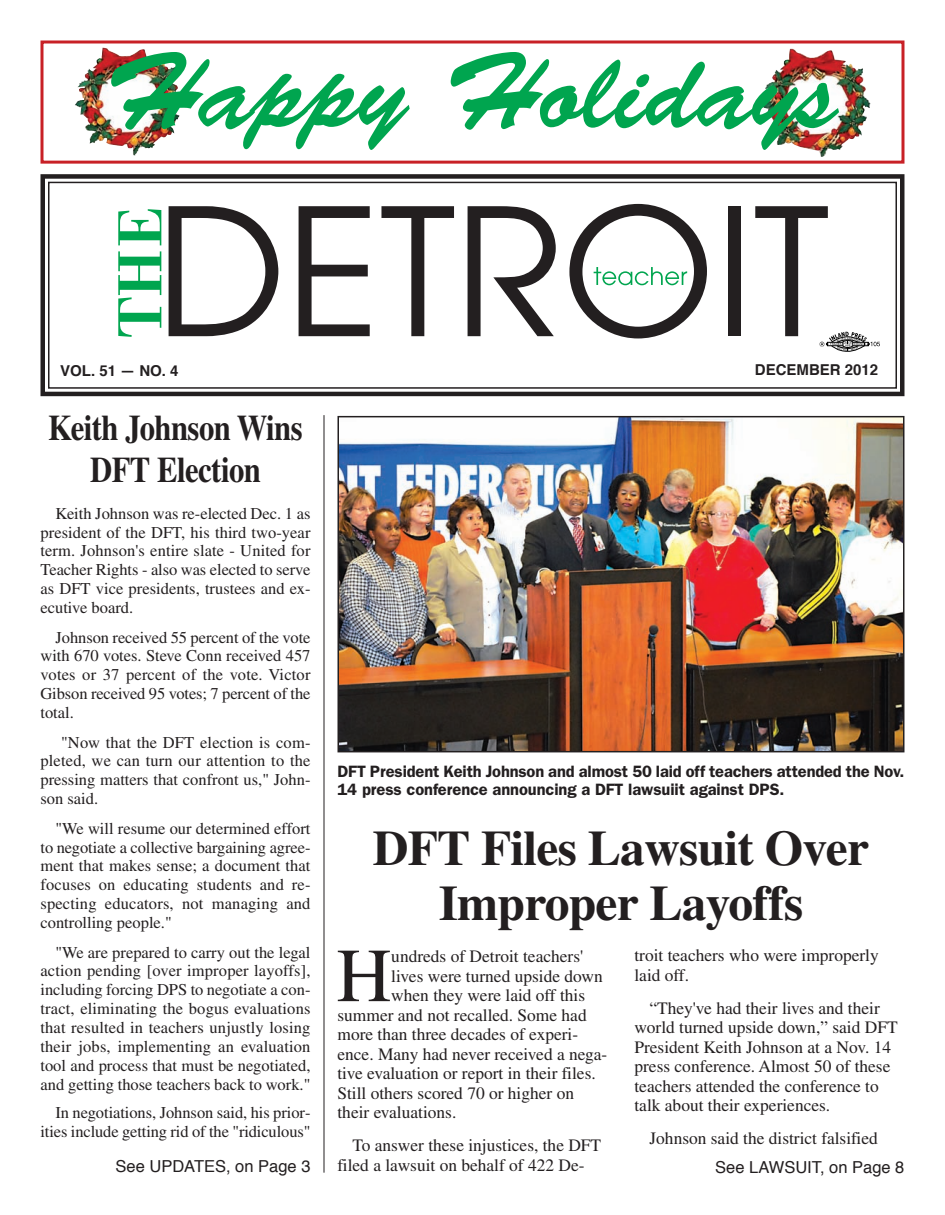
<style>
.page{position:relative;width:945px;height:1215px;background:#fff}
.page>*{position:absolute;margin:0;border:0;box-sizing:border-box;transform-origin:0 0}
.t1{font:108px "Brush Script";color:#00a54f}
.t2{font:76.2px "Times";color:#231f20}
.t3{font:700 49.5px/55.5px "Times";letter-spacing:-.015em;color:#231f20;text-align:center}
.t4{font:700 36px/42px "Times";letter-spacing:-.015em;color:#231f20;text-align:center;scale:.85 1}
.t5{font:17.4px/19.5px "Times";color:#231f20}
.t6{font:16.5px/18.9px "Times";color:#231f20;text-align:justify}
.t7{font:600 16.5px/18px "Franklin Gothic";letter-spacing:-.01em;color:#231f20}
.t8{font:16.5px "Helvetica";color:#231f20}
.t9{font:700 15px "Helvetica";color:#231f20}
</style>
<div class="page">
<div style="left:40px;top:40px;width:864px;height:124px;border:3px solid #c82026"></div>
<div style="left:40px;top:174px;width:864px;height:222px;border:4px solid #231f20"></div>
<div style="left:48px;top:182px;width:849px;height:207px;border:2px solid #231f20"></div>
<svg style="left:169px;top:206px;width:109px;height:130px"></svg>
<svg style="left:299px;top:206px;width:71px;height:130px"></svg>
<svg style="left:381px;top:206px;width:73px;height:130px"></svg>
<svg style="left:468px;top:206px;width:88px;height:130px"></svg>
<div style="left:728px;top:206px;width:13px;height:130px;background:#231f20"></div>
<svg style="left:118px;top:251px;width:43px;height:86px"></svg>
<svg style="left:118px;top:209px;width:43px;height:36px"></svg>
<svg style="left:569px;top:204px;width:138px;height:134px"></svg>
<svg style="left:755px;top:206px;width:125px;height:146px"></svg>
<img style="left:762px;top:48px;width:108px;height:109px">
<img style="left:75px;top:48px;width:108px;height:107px">
<img style="left:341px;top:419px;width:560px;height:330px">
<div style="left:338px;top:416px;width:566px;height:336px;border:2px solid #231f20"></div>
<hr style="left:324px;top:415px;width:1px;height:758px;background:#231f20">
<h1 class="t1" style="left:104px;top:50px;width:736px">Happy Holidays</h1>
<p class="t9" style="left:60px;top:364px;width:120px">VOL. 51 — NO. 4</p>
<p class="t9" style="left:755px;top:364px;width:125px">DECEMBER 2012</p>
<h3 class="t4" style="left:48px;top:410px;width:301px">Keith Johnson Wins<br>DFT Election</h3>
<p class="t6" style="left:41px;top:505px;width:272px;text-indent:15px">Keith Johnson was re-elected Dec. 1 as president of the DFT, his third two-year term. Johnson's entire slate - United for Teacher Rights - also was elected to serve as DFT vice presidents, trustees and ex&shy;ecutive board.</p>
<p class="t6" style="left:41px;top:629px;width:272px;text-indent:15px">Johnson received 55 percent of the vote with 670 votes. Steve Conn received 457 votes or 37 percent of the vote. Victor Gibson received 95 votes; 7 percent of the total.</p>
<p class="t6" style="left:41px;top:734px;width:272px;text-indent:21px">"Now that the DFT election is com&shy;pleted, we can turn our attention to the pressing matters that confront us," John&shy;son said.</p>
<p class="t6" style="left:40px;top:820px;width:272px;text-indent:15px">"We will resume our determined effort to negotiate a collective bargaining agree&shy;ment that makes sense; a document that focuses on educating students and re&shy;specting educators, not managing and controlling people."</p>
<p class="t6" style="left:40px;top:944px;width:272px;text-indent:15px">"We are prepared to carry out the legal action pending [over improper layoffs], including forcing DPS to negotiate a con&shy;tract, eliminating the bogus evaluations that resulted in teachers unjustly losing their jobs, implementing an evaluation tool and process that must be negotiated, and getting those teachers back to work."</p>
<p class="t6" style="left:41px;top:1104px;width:272px;text-align:right">In negotiations, Johnson said, his prior&shy;ities include getting rid of the "ridiculous"</p>
<p class="t7" style="left:337px;top:762px;width:568px">DFT President Keith Johnson and almost 50 laid off teachers attended the Nov.<br>14 press conference announcing a DFT lawsuiit against DPS.</p>
<h3 class="t3" style="left:373px;top:825px;width:498px">DFT Files Lawsuit Over<br>Improper Layoffs</h3>
<p class="t5" style="left:634px;top:948px;width:246px">troit teachers who were improperly laid off.</p>
<p class="t5" style="left:634px;top:1000px;width:265px;text-indent:15px">“They've had their lives and their world turned upside down,” said DFT President Keith Johnson at a Nov. 14 press conference. Almost 50 of these teachers attended the conference to talk about their experiences.</p>
<p class="t5" style="left:649px;top:1131px;width:230px">Johnson said the district falsified</p>
<h2 class="t2" style="left:336px;top:949px;width:57px">H</h2>
<p class="t5" style="left:391px;top:948px;width:193px">undreds of Detroit teachers'</p>
<p class="t5" style="left:391px;top:968px;width:213px">lives were turned upside down</p>
<p class="t5" style="left:391px;top:987px;width:195px">when they were laid off this</p>
<p class="t5" style="left:338px;top:1007px;width:251px">summer and not recalled. Some had</p>
<p class="t5" style="left:338px;top:1026px;width:242px">more than three decades of experi-</p>
<p class="t5" style="left:338px;top:1046px;width:271px">ence. Many had never received a nega-</p>
<p class="t5" style="left:337px;top:1065px;width:260px">tive evaluation or report in their files.</p>
<p class="t5" style="left:337px;top:1085px;width:238px">Still others scored 70 or higher on</p>
<p class="t5" style="left:337px;top:1104px;width:120px">their evaluations.</p>
<p class="t5" style="left:337px;top:1137px;width:265px;text-indent:15px">To answer these injustices, the DFT filed a lawsuit on behalf of 422 De-</p>
<p class="t8" style="left:115px;top:1160px;width:197px">See UPDATES, on Page 3</p>
<p class="t8" style="left:715px;top:1160px;width:191px">See LAWSUIT, on Page 8</p>
</div>
